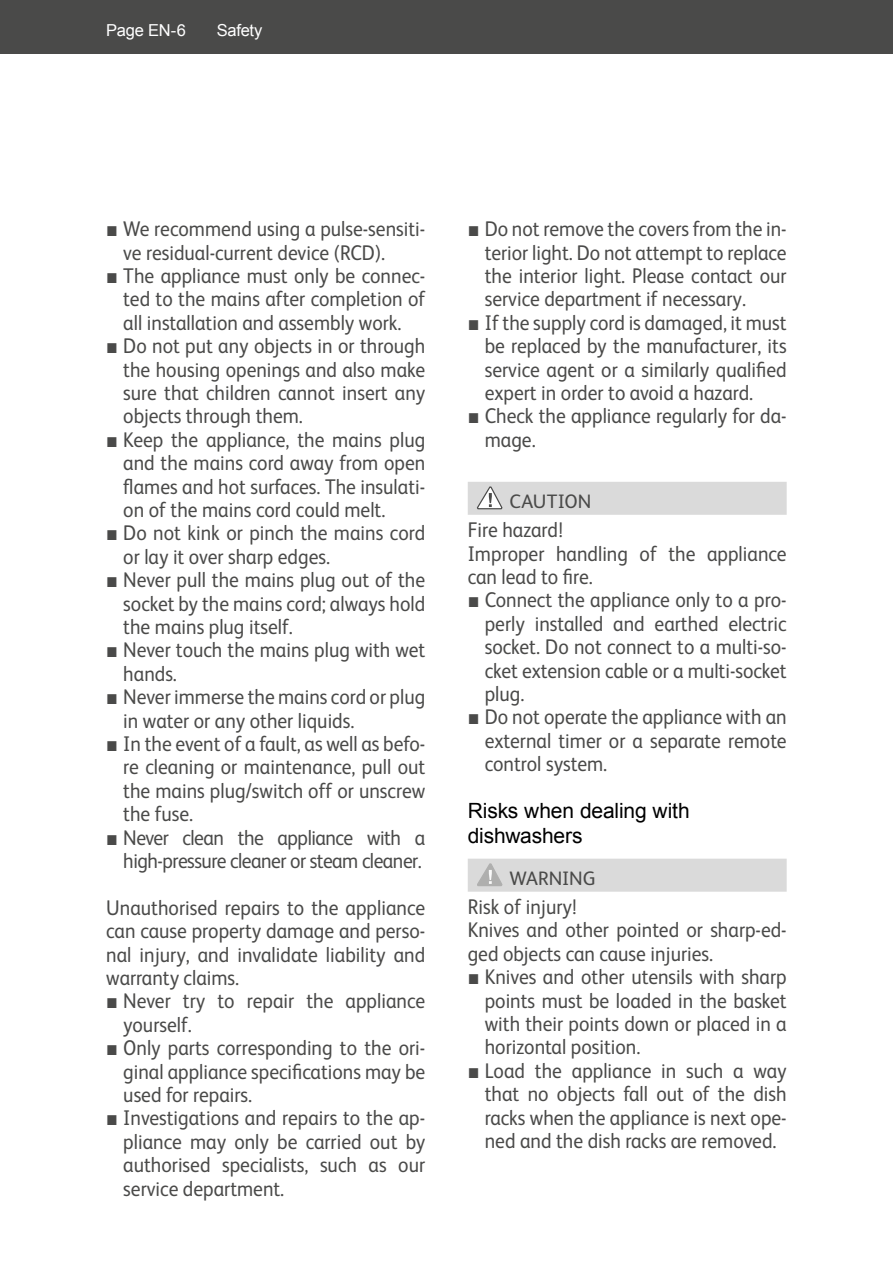
<style>
.page{position:relative;width:893px;height:1263px;background:#fff}
.page>*{position:absolute;margin:0;border:0;box-sizing:border-box;transform-origin:0 0}
.t1{font:21.3px/23.4px "FS Albert";color:#4a4a49;text-align:justify;scale:.92 1}
.t2{font:21.3px/23.4px "FS Albert";letter-spacing:-.025em;color:#4a4a49;text-align:right;scale:.92 1}
.t3{font:21px/25.2px "Arial";letter-spacing:-.005em;color:#000}
.t4{font:19.5px "FS Albert";color:#4a4a49}
.t5{font:16.5px "Arial";letter-spacing:-.02em;color:#fff}
.s1{font-family:"Arial"}
</style>
<div class="page">
<div style="left:0;top:0;width:893px;height:54px;background:#4a4a49"></div>
<div style="left:468px;top:482px;width:319px;height:33px;background:#dadada"></div>
<div style="left:468px;top:859px;width:319px;height:33px;background:#dadada"></div>
<svg style="left:477px;top:486px;width:26px;height:24px"></svg>
<svg style="left:477px;top:863px;width:26px;height:23px"></svg>
<p class="t5" style="left:106px;top:20px;width:81px">Page EN-6</p>
<p class="t5" style="left:217px;top:20px;width:47px">Safety</p>
<p class="t1" style="left:123px;top:216px;width:330px;text-indent:-17px"><span class="s1">■</span> We recommend using a pulse-sensiti&shy;ve residual-current device (RCD).</p>
<p class="t1" style="left:123px;top:263px;width:330px;text-indent:-17px"><span class="s1">■</span> The appliance must only be connec&shy;ted to the mains after completion of all installation and assembly work.</p>
<p class="t1" style="left:123px;top:333px;width:330px;text-indent:-17px"><span class="s1">■</span> Do not put any objects in or through the housing openings and also make sure that children cannot insert any objects through them.</p>
<p class="t1" style="left:123px;top:427px;width:330px;text-indent:-17px"><span class="s1">■</span> Keep the appliance, the mains plug and the mains cord away from open flames and hot surfaces. The insulati&shy;on of the mains cord could melt.</p>
<p class="t1" style="left:123px;top:520px;width:330px;text-indent:-17px"><span class="s1">■</span> Do not kink or pinch the mains cord or lay it over sharp edges.</p>
<p class="t1" style="left:123px;top:567px;width:330px;text-indent:-17px"><span class="s1">■</span> Never pull the mains plug out of the socket by the mains cord; always hold the mains plug itself.</p>
<p class="t1" style="left:123px;top:637px;width:330px;text-indent:-17px"><span class="s1">■</span> Never touch the mains plug with wet hands.</p>
<p class="t1" style="left:123px;top:684px;width:330px;text-indent:-17px"><span class="s1">■</span> Never immerse the mains cord or plug in water or any other liquids.</p>
<p class="t1" style="left:123px;top:731px;width:330px;text-indent:-17px"><span class="s1">■</span> In the event of a fault, as well as befo&shy;re cleaning or maintenance, pull out the mains plug/switch off or unscrew the fuse.</p>
<p class="t2" style="left:106px;top:824px;width:348px"><span class="s1">■</span> Never clean the appliance with a high-pressure cleaner or steam cleaner.</p>
<p class="t1" style="left:106px;top:895px;width:348px">Unauthorised repairs to the appliance can cause property damage and perso&shy;nal injury, and invalidate liability and warranty claims.</p>
<p class="t1" style="left:123px;top:988px;width:330px;text-indent:-17px"><span class="s1">■</span> Never try to repair the appliance yourself.</p>
<p class="t1" style="left:123px;top:1035px;width:330px;text-indent:-17px"><span class="s1">■</span> Only parts corresponding to the ori&shy;ginal appliance specifications may be used for repairs.</p>
<p class="t1" style="left:123px;top:1105px;width:330px;text-indent:-17px"><span class="s1">■</span> Investigations and repairs to the ap&shy;pliance may only be carried out by authorised specialists, such as our service department.</p>
<p class="t1" style="left:485px;top:216px;width:330px;text-indent:-17px"><span class="s1">■</span> Do not remove the covers from the in&shy;terior light. Do not attempt to replace the interior light. Please contact our service department if necessary.</p>
<p class="t1" style="left:485px;top:310px;width:330px;text-indent:-17px"><span class="s1">■</span> If the supply cord is damaged, it must be replaced by the manufacturer, its service agent or a similarly qualified expert in order to avoid a hazard.</p>
<p class="t1" style="left:485px;top:403px;width:330px;text-indent:-17px"><span class="s1">■</span> Check the appliance regularly for da&shy;mage.</p>
<p class="t4" style="left:509px;top:489px;width:83px">CAUTION</p>
<p class="t1" style="left:468px;top:517px;width:348px;text-align:left">Fire hazard!<br>Improper handling of the appliance can lead to fire.</p>
<p class="t1" style="left:485px;top:587px;width:330px;text-indent:-17px"><span class="s1">■</span> Connect the appliance only to a pro&shy;perly installed and earthed electric socket. Do not connect to a multi-so&shy;cket extension cable or a multi-socket plug.</p>
<p class="t1" style="left:485px;top:704px;width:330px;text-indent:-17px"><span class="s1">■</span> Do not operate the appliance with an external timer or a separate remote control system.</p>
<p class="t3" style="left:468px;top:798px;width:223px">Risks when dealing with dishwashers</p>
<p class="t4" style="left:509px;top:865px;width:88px">WARNING</p>
<p class="t1" style="left:468px;top:894px;width:348px;text-align:left">Risk of injury!<br>Knives and other pointed or sharp-ed&shy;ged objects can cause injuries.</p>
<p class="t1" style="left:485px;top:964px;width:330px;text-indent:-17px"><span class="s1">■</span> Knives and other utensils with sharp points must be loaded in the basket with their points down or placed in a horizontal position.</p>
<p class="t1" style="left:485px;top:1058px;width:330px;text-indent:-17px"><span class="s1">■</span> Load the appliance in such a way that no objects fall out of the dish racks when the appliance is next ope&shy;ned and the dish racks are removed.</p>
</div>
